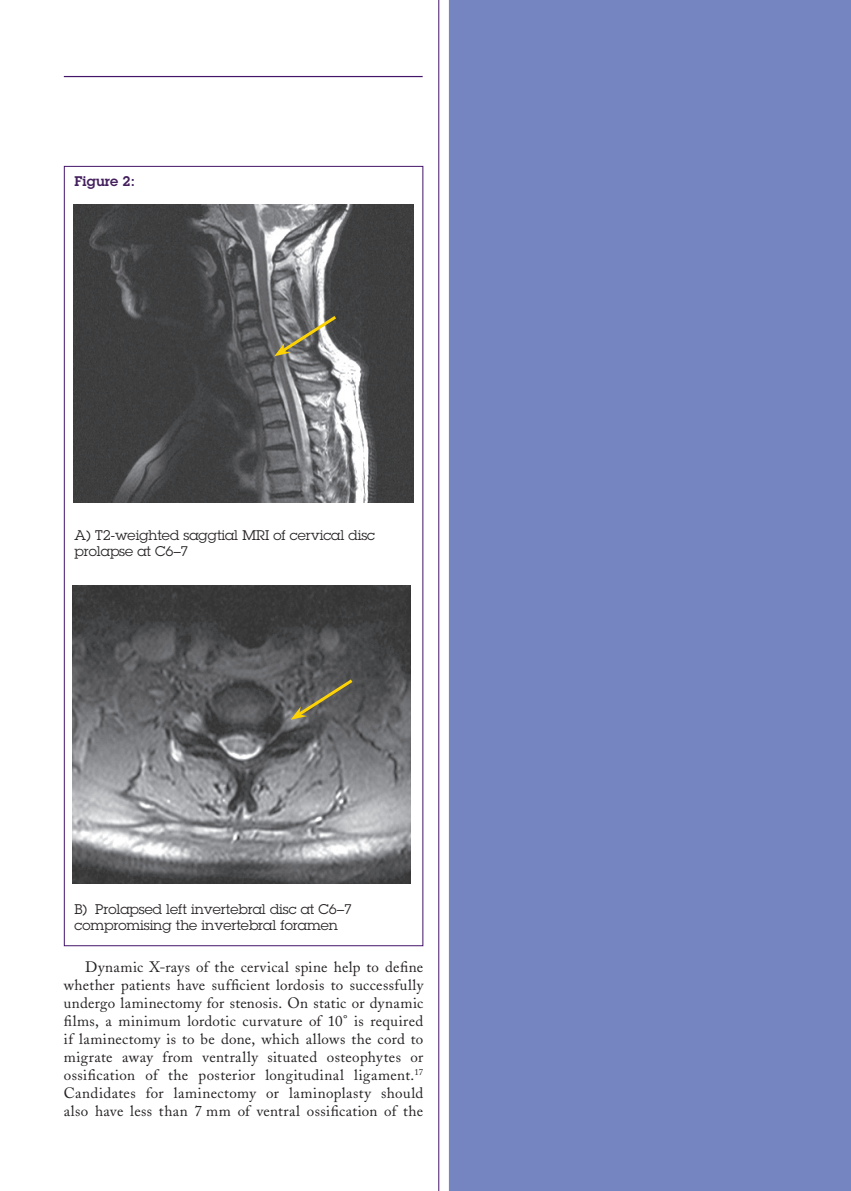
<style>
.page{position:relative;width:851px;height:1191px;background:#fff}
.page>*{position:absolute;margin:0;border:0;box-sizing:border-box;transform-origin:0 0}
.t1{font:15px/18px "Adobe Caslon";letter-spacing:.025em;color:#231f20;text-align:justify}
.t2{font:13.65px/15.8px "Lubalin Graph";color:#231f20}
.t3{font:600 13.65px "Lubalin Graph";color:#431f5d}
</style>
<div class="page">
<img style="left:74px;top:204px;width:339px;height:298px">
<svg style="left:272px;top:313px;width:72px;height:44px;background:#868376"></svg>
<img style="left:73px;top:585px;width:338px;height:298px">
<svg style="left:288px;top:676px;width:73px;height:44px;background:#676457"></svg>
<hr style="left:64px;top:76px;width:358px;height:1px;background:#44146b">
<div style="left:449px;top:0;width:401px;height:1191px;background:#7585c1"></div>
<hr style="left:438px;top:0;width:1px;height:1191px;background:#44146b">
<p class="t3" style="left:74px;top:172px;width:62px">Figure 2:</p>
<p class="t2" style="left:74px;top:527px;width:302px">A) T2-weighted saggtial MRI of cervical disc prolapse at C6–7</p>
<p class="t2" style="left:74px;top:901px;width:279px">B) Prolapsed left invertebral disc at C6–7 compromising the invertebral foramen</p>
<p class="t1" style="left:64px;top:958px;width:361px;text-indent:21px">Dynamic X-rays of the cervical spine help to define whether patients have sufficient lordosis to successfully undergo laminectomy for stenosis. On static or dynamic films, a minimum lordotic curvature of 10° is required if laminectomy is to be done, which allows the cord to migrate away from ventrally situated osteophytes or ossification of the posterior longitudinal ligament.<sup>17<br></sup>Candidates for laminectomy or laminoplasty should also have less than 7 mm of ventral ossification of the</p>
</div>
